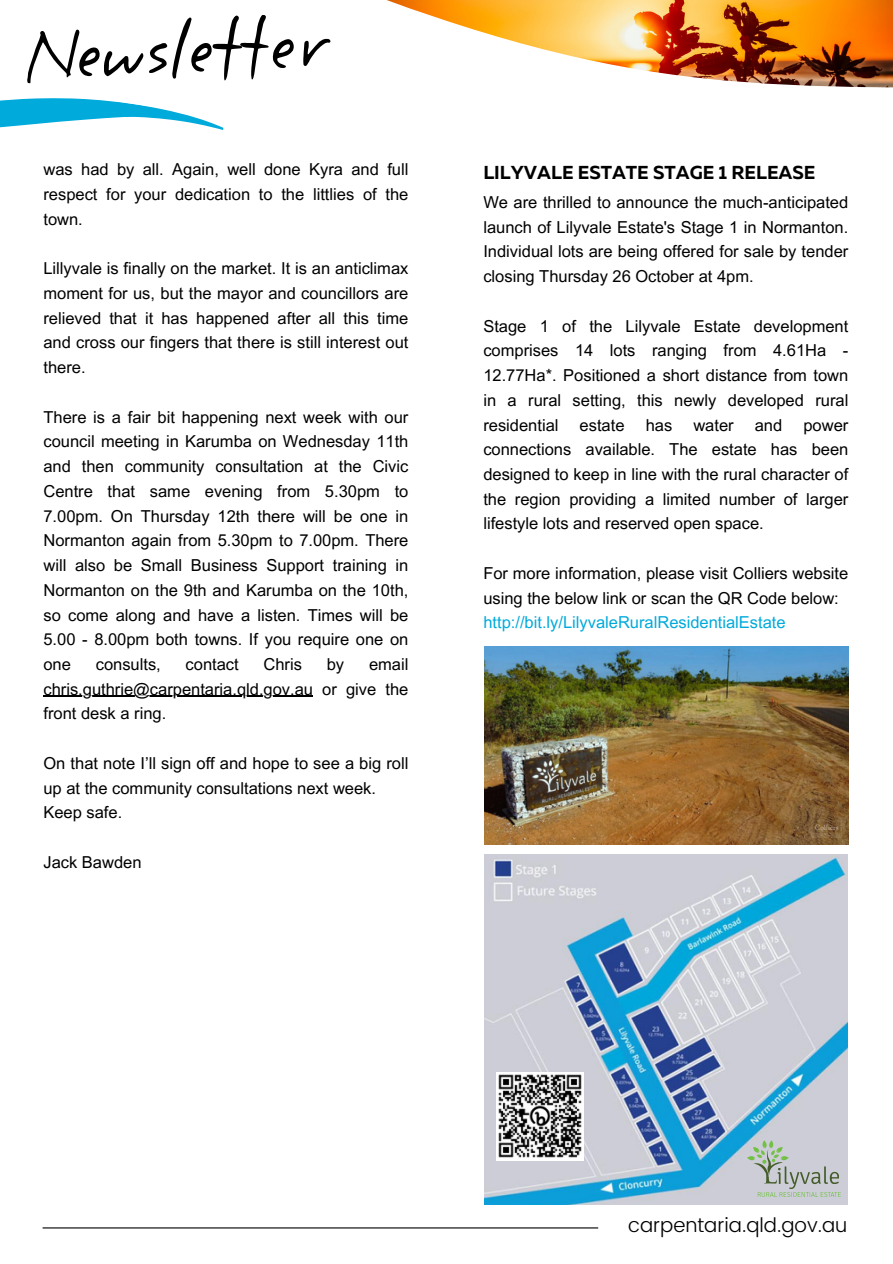
<style>
.page{position:relative;width:893px;height:1264px;background:#fff}
.page>*{position:absolute;margin:0;border:0;box-sizing:border-box;transform-origin:0 0}
.t1{font:300 19.95px "Poppins";color:#000}
.t2{font:700 18.75px "Muller";color:#000}
.t3{font:16.5px/24.8px "Arial MT Pro";color:#000;text-align:justify}
.t4{font:16.5px "Arial MT Pro";color:#00aadb}
</style>
<div class="page">
<svg style="left:387px;top:0;width:505px;height:88px"></svg>
<hr style="left:43px;top:1227px;width:555px;height:1px;background:#000">
<svg style="left:0;top:15px;width:331px;height:115px"></svg>
<img style="left:484px;top:646px;width:364px;height:198px">
<img style="left:484px;top:854px;width:363px;height:350px">
<svg style="left:747px;top:1140px;width:93px;height:56px;background:#bcc3c0"></svg>
<img style="left:496px;top:1072px;width:87px;height:87px">
<hr style="left:43px;top:696px;width:270px;height:1px;background:#000">
<p class="t3" style="left:43px;top:159px;width:366px">was had by all. Again, well done Kyra and full respect for your dedication to the littlies of the town.</p>
<p class="t3" style="left:43px;top:258px;width:366px">Lillyvale is finally on the market. It is an anticlimax moment for us, but the mayor and councillors are relieved that it has happened after all this time and cross our fingers that there is still interest out there.</p>
<p class="t3" style="left:43px;top:406px;width:366px">There is a fair bit happening next week with our council meeting in Karumba on Wednesday 11th and then community consultation at the Civic Centre that same evening from 5.30pm to 7.00pm. On Thursday 12th there will be one in Normanton again from 5.30pm to 7.00pm. There will also be Small Business Support training in Normanton on the 9th and Karumba on the 10th, so come along and have a listen. Times will be 5.00 - 8.00pm both towns. If you require one on one</p>
<p class="t3" style="left:96px;top:654px;width:67px">consults,</p>
<p class="t3" style="left:186px;top:654px;width:55px">contact</p>
<p class="t3" style="left:263px;top:654px;width:40px">Chris</p>
<p class="t3" style="left:327px;top:654px;width:19px">by</p>
<p class="t3" style="left:43px;top:654px;width:366px;text-indent:325px">email chris.guthrie@carpentaria.qld.gov.au or give the front desk a ring.</p>
<p class="t3" style="left:43px;top:752px;width:366px">On that note I’ll sign off and hope to see a big roll up at the community consultations next week.</p>
<p class="t3" style="left:43px;top:802px;width:80px">Keep safe.</p>
<p class="t3" style="left:43px;top:851px;width:99px">Jack Bawden</p>
<p class="t2" style="left:483px;top:165px;width:333px">LILYVALE ESTATE STAGE 1 RELEASE</p>
<p class="t3" style="left:483px;top:192px;width:366px">We are thrilled to announce the much-anticipated launch of Lilyvale Estate's Stage 1 in Normanton.<br>Individual lots are being offered for sale by tender closing Thursday 26 October at 4pm.</p>
<p class="t3" style="left:483px;top:315px;width:366px">Stage 1 of the Lilyvale Estate development comprises 14 lots ranging from 4.61Ha - 12.77Ha*. Positioned a short distance from town in a rural setting, this newly developed rural residential</p>
<p class="t3" style="left:579px;top:414px;width:46px">estate</p>
<p class="t3" style="left:645px;top:414px;width:28px">has</p>
<p class="t3" style="left:693px;top:414px;width:42px">water</p>
<p class="t3" style="left:754px;top:414px;width:29px">and</p>
<p class="t3" style="left:483px;top:414px;width:366px;text-indent:320px">power connections available. The estate has been designed to keep in line with the rural character of the region providing a limited number of larger lifestyle lots and reserved open space.</p>
<p class="t3" style="left:483px;top:563px;width:366px">For more information, please visit Colliers website using the below link or scan the QR Code below:</p>
<p class="t4" style="left:483px;top:616px;width:304px">http://bit.ly/LilyvaleRuralResidentialEstate</p>
<p class="t1" style="left:628px;top:1213px;width:221px">carpentaria.qld.gov.au</p>
</div>
